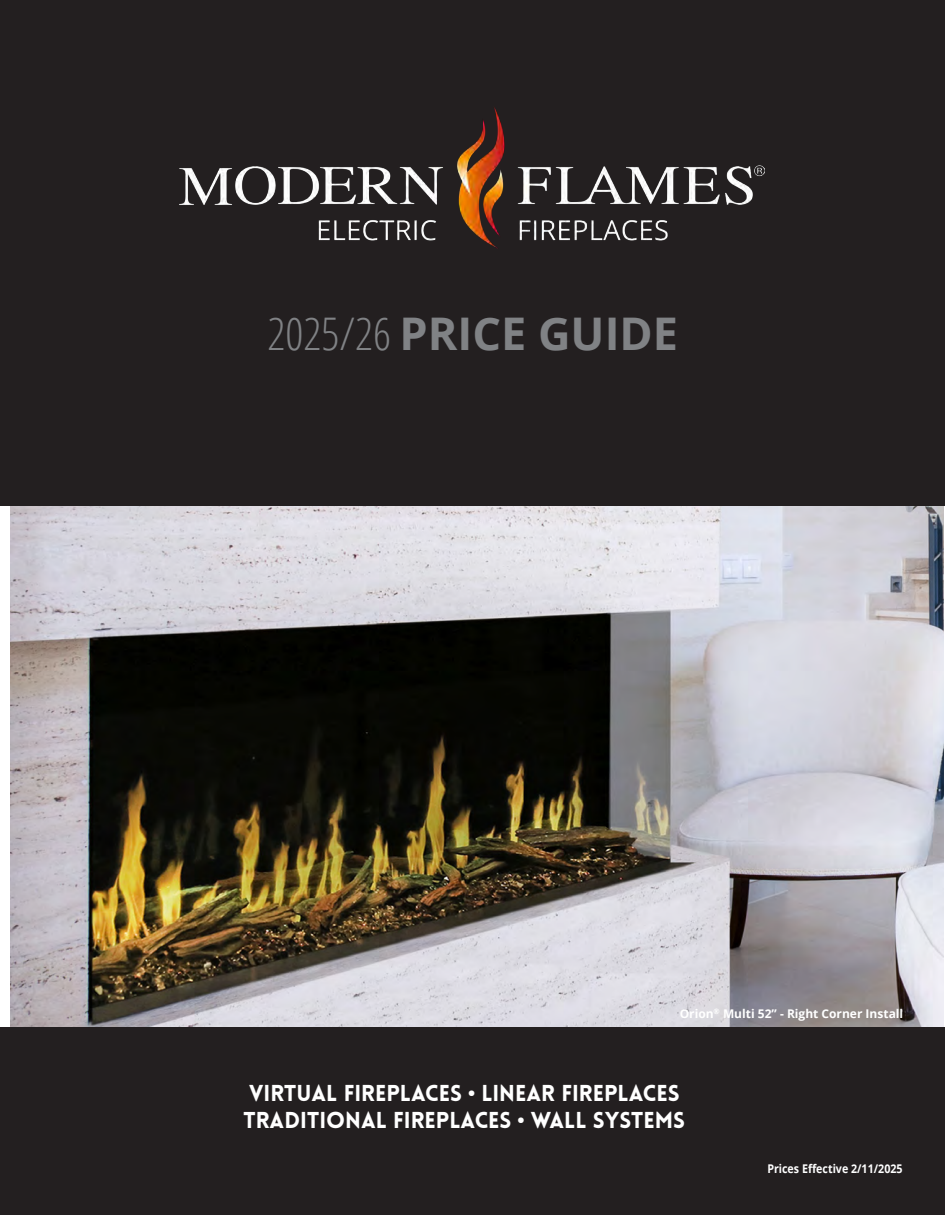
<style>
.page{position:relative;width:945px;height:1215px;background:#fff}
.page>*{position:absolute;margin:0;border:0;box-sizing:border-box;transform-origin:0 0}
.t1{font:700 45px "Open Sans";color:#808285}
.t2{font:900 22.5px/27px "Lovelo";color:#fff}
.t3{font:700 12px "Open Sans";color:#fff}
.t4{font:700 12px "Open Sans";color:#fff;scale:.89 1}
.t5{font:700 7.5px "Open Sans";color:#fff}
.s1{font-weight:300;font-stretch:condensed}
</style>
<div class="page">
<img style="left:10px;top:505px;width:933px;height:523px">
<div style="left:0;top:0;width:944px;height:505px;background:#231f20"></div>
<img style="left:180px;top:107px;width:585px;height:142px">
<div style="left:0;top:1028px;width:945px;height:187px;background:#231f20"></div>
<p class="t1" style="left:268px;top:302px;width:412px"><span class="s1">2025/26</span> PRICE GUIDE</p>
<p class="t3" style="left:680px;top:1005px;width:225px">Orion Multi 52” - Right Corner Install</p>
<p class="t5" style="left:714px;top:1006px;width:8px">®</p>
<p class="t2" style="left:244px;top:1080px;width:443px">VIRTUAL FIREPLACES • LINEAR FIREPLACES<br>TRADITIONAL FIREPLACES • WALL SYSTEMS</p>
<p class="t4" style="left:767px;top:1160px;width:154px">Prices Effective 2/11/2025</p>
</div>
